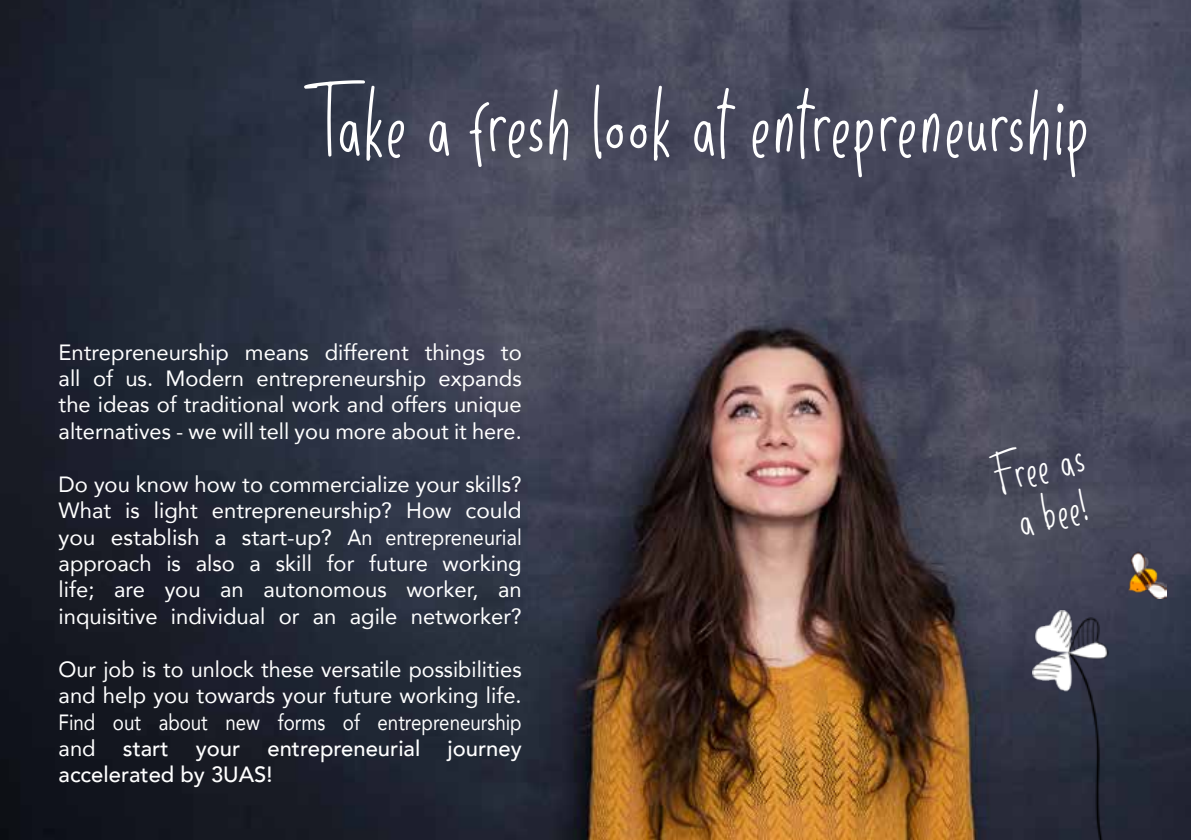
<style>
.page{position:relative;width:1191px;height:840px;background:#fff}
.page>*{position:absolute;margin:0;border:0;box-sizing:border-box;transform-origin:0 0}
.t1{font:64px "Sunday Holiday";letter-spacing:.05em;color:#fff}
.t2{font:36px/48px "Sunday Holiday";color:#fff}
.t3{font:22px/26.4px "Avenir";color:#fff;text-align:justify}
.s1{font-weight:500}
</style>
<div class="page">
<img style="left:0;top:0;width:1191px;height:839px">
<img style="left:1032px;top:609px;width:85px;height:230px">
<img style="left:1112px;top:543px;width:54px;height:55px">
<h1 class="t1" style="left:317px;top:93px;width:772px">Take a fresh look at entrepreneurship</h1>
<p class="t3" style="left:59px;top:338px;width:465px">Entrepreneurship means different things to all of us. Modern entrepreneurship expands the ideas of traditional work and offers unique alternatives - we will tell you more about it here.</p>
<p class="t3" style="left:59px;top:470px;width:465px">Do you know how to commercialize your skills?<br>What is light entrepreneurship? How could you establish a start-up? An entrepreneurial approach is also a skill for future working life; are you an autonomous worker, an inquisitive individual or an agile networker?</p>
<p class="t3" style="left:59px;top:655px;width:464px">Our job is to unlock these versatile possibilities and help you towards your future working life.<br>Find out about new forms of entrepreneurship and <span class="s1">start your entrepreneurial journey accelerated by 3UAS!</span></p>
<h2 class="t2" style="left:993px;top:456px;width:89px;rotate:-14deg">Free as a bee!</h2>
</div>
